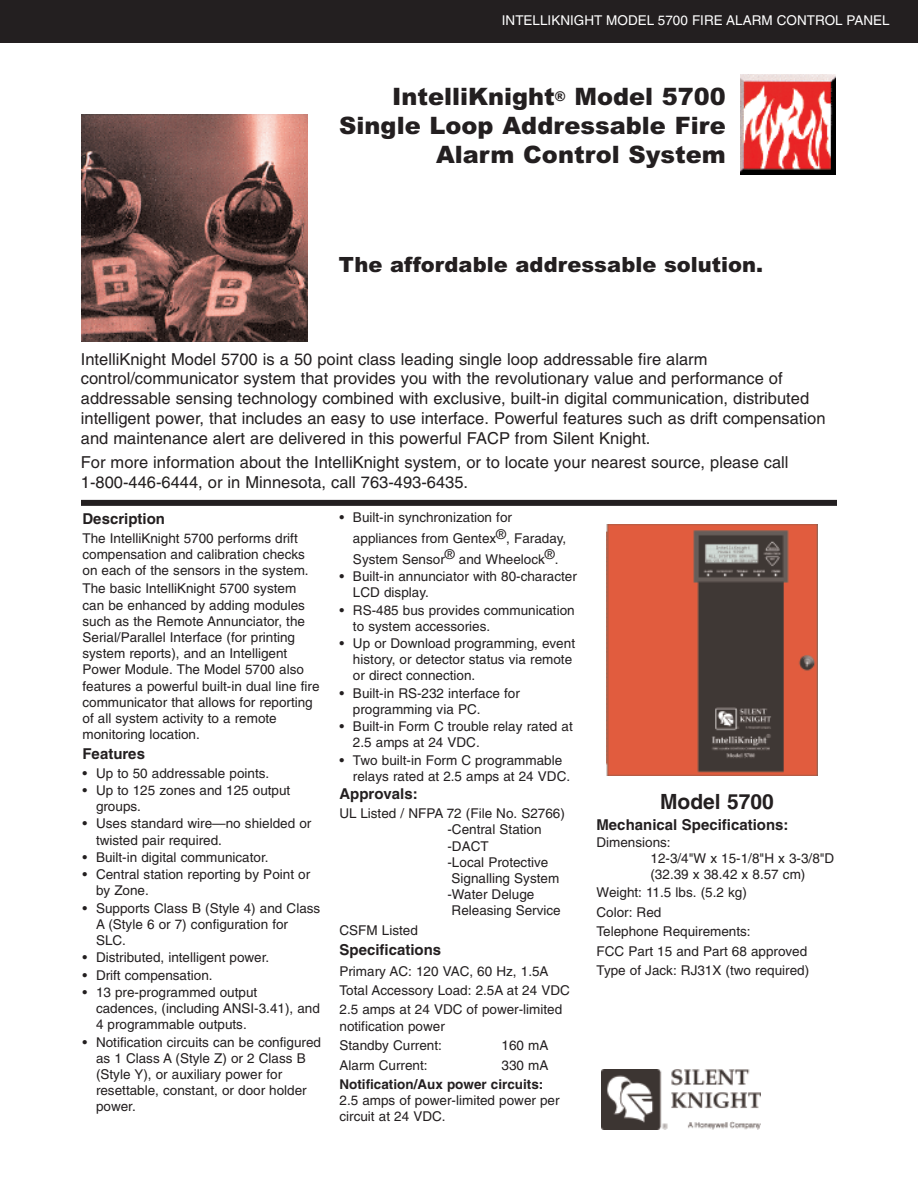
<style>
.page{position:relative;width:918px;height:1188px;background:#fff}
.page>*{position:absolute;margin:0;border:0;box-sizing:border-box;transform-origin:0 0}
.t1{font:900 24px/28.8px "Arial";color:#231f20;text-align:right}
.t2{font:900 21px "Arial";color:#231f20}
.t3{font:700 21px "Helvetica";color:#231f20}
.t4{font:16.5px/19.8px "Helvetica";color:#231f20}
.t5{font:700 15px "Helvetica";color:#231f20}
.t6{font:13.5px/16.2px "Helvetica";color:#231f20}
.t7{font:13.5px "Helvetica";color:#fff}
.t8{font:700 13.5px "Helvetica";color:#231f20}
</style>
<div class="page">
<img style="left:81px;top:115px;width:226px;height:227px">
<svg style="left:740px;top:74px;width:96px;height:1px"></svg>
<img style="left:740px;top:75px;width:96px;height:99px">
<img style="left:601px;top:1070px;width:160px;height:59px">
<div style="left:81px;top:500px;width:756px;height:6px;background:#231f20"></div>
<div style="left:0;top:0;width:918px;height:43px;background:#231f20"></div>
<img style="left:606px;top:525px;width:212px;height:251px">
<p class="t7" style="left:502px;top:15px;width:389px">INTELLIKNIGHT MODEL 5700 FIRE ALARM CONTROL PANEL</p>
<h1 class="t1" style="left:339px;top:83px;width:388px">IntelliKnight<sup>®</sup> Model 5700<br>Single Loop Addressable Fire<br>Alarm Control System</h1>
<h2 class="t2" style="left:339px;top:252px;width:426px">The affordable addressable solution.</h2>
<p class="t4" style="left:81px;top:350px;width:746px">IntelliKnight Model 5700 is a 50 point class leading single loop addressable fire alarm control/communicator system that provides you with the revolutionary value and performance of addressable sensing technology combined with exclusive, built-in digital communication, distributed intelligent power, that includes an easy to use interface. Powerful features such as drift compensation and maintenance alert are delivered in this powerful FACP from Silent Knight.</p>
<p class="t4" style="left:81px;top:454px;width:709px">For more information about the IntelliKnight system, or to locate your nearest source, please call<br>1-800-446-6444, or in Minnesota, call 763-493-6435.</p>
<p class="t5" style="left:82px;top:512px;width:84px">Description</p>
<p class="t6" style="left:82px;top:531px;width:228px">The IntelliKnight 5700 performs drift compensation and calibration checks on each of the sensors in the system.</p>
<p class="t6" style="left:82px;top:582px;width:239px">The basic IntelliKnight 5700 system can be enhanced by adding modules such as the Remote Annunciator, the Serial/Parallel Interface (for printing system reports), and an Intelligent Power Module. The Model 5700 also features a powerful built-in dual line fire communicator that allows for reporting of all system activity to a remote monitoring location.</p>
<p class="t5" style="left:82px;top:747px;width:64px">Features</p>
<p class="t6" style="left:82px;top:766px;width:188px">• Up to 50 addressable points.</p>
<p class="t6" style="left:96px;top:783px;width:196px;text-indent:-14px">• Up to 125 zones and 125 output groups.</p>
<p class="t6" style="left:96px;top:817px;width:217px;text-indent:-14px">• Uses standard wire—no shielded or twisted pair required.</p>
<p class="t6" style="left:82px;top:850px;width:188px">• Built-in digital communicator.</p>
<p class="t6" style="left:96px;top:868px;width:216px;text-indent:-14px">• Central station reporting by Point or by Zone.</p>
<p class="t6" style="left:96px;top:901px;width:226px;text-indent:-14px">• Supports Class B (Style 4) and Class<br>A (Style 6 or 7) configuration for<br>SLC.</p>
<p class="t6" style="left:82px;top:951px;width:188px">• Distributed, intelligent power.</p>
<p class="t6" style="left:82px;top:968px;width:132px">• Drift compensation.</p>
<p class="t6" style="left:96px;top:985px;width:225px;text-indent:-14px">• 13 pre-programmed output cadences, (including ANSI-3.41), and<br>4 programmable outputs.</p>
<p class="t6" style="left:96px;top:1035px;width:227px;text-indent:-14px">• Notification circuits can be configured as 1 Class A (Style Z) or 2 Class B (Style Y), or auxiliary power for resettable, constant, or door holder power.</p>
<p class="t6" style="left:353px;top:509px;width:215px;line-height:20.7px;text-indent:-13px">• Built-in synchronization for appliances from Gentex®, Faraday,<br>System Sensor® and Wheelock®.</p>
<p class="t6" style="left:353px;top:569px;width:225px;text-indent:-14px">• Built-in annunciator with 80-character<br>LCD display.</p>
<p class="t6" style="left:353px;top:603px;width:223px;text-indent:-14px">• RS-485 bus provides communication to system accessories.</p>
<p class="t6" style="left:353px;top:636px;width:224px;text-indent:-14px">• Up or Download programming, event history, or detector status via remote or direct connection.</p>
<p class="t6" style="left:353px;top:686px;width:168px;text-indent:-14px">• Built-in RS-232 interface for programming via PC.</p>
<p class="t6" style="left:353px;top:720px;width:221px;text-indent:-14px">• Built-in Form C trouble relay rated at<br>2.5 amps at 24 VDC.</p>
<p class="t6" style="left:353px;top:753px;width:219px;text-indent:-14px">• Two built-in Form C programmable relays rated at 2.5 amps at 24 VDC.</p>
<p class="t5" style="left:339px;top:788px;width:80px">Approvals:</p>
<p class="t6" style="left:339px;top:807px;width:227px">UL Listed / NFPA 72 (File No. S2766)</p>
<p class="t6" style="left:447px;top:823px;width:96px">-Central Station</p>
<p class="t6" style="left:447px;top:839px;width:43px">-DACT</p>
<p class="t6" style="left:447px;top:855px;width:102px">-Local Protective</p>
<p class="t6" style="left:452px;top:871px;width:109px">Signalling System</p>
<p class="t6" style="left:447px;top:888px;width:88px">-Water Deluge</p>
<p class="t6" style="left:452px;top:904px;width:111px">Releasing Service</p>
<p class="t6" style="left:339px;top:923px;width:80px">CSFM Listed</p>
<p class="t5" style="left:339px;top:944px;width:103px">Specifications</p>
<p class="t6" style="left:339px;top:962px;width:232px;line-height:19.5px">Primary AC: 120 VAC, 60 Hz, 1.5A<br>Total Accessory Load: 2.5A at 24 VDC<br>2.5 amps at 24 VDC of power-limited</p>
<p class="t6" style="left:339px;top:1017px;width:107px;line-height:19.5px">notification power<br>Standby Current:</p>
<p class="t6" style="left:502px;top:1039px;width:48px">160 mA</p>
<p class="t6" style="left:339px;top:1058px;width:90px">Alarm Current:</p>
<p class="t6" style="left:502px;top:1058px;width:48px">330 mA</p>
<p class="t8" style="left:339px;top:1079px;width:205px">Notification/Aux power circuits:</p>
<p class="t6" style="left:339px;top:1094px;width:222px">2.5 amps of power-limited power per circuit at 24 VDC.</p>
<h2 class="t3" style="left:660px;top:793px;width:115px">Model 5700</h2>
<p class="t5" style="left:597px;top:818px;width:194px">Mechanical Specifications:</p>
<p class="t6" style="left:651px;top:835px;width:185px;text-indent:-54px">Dimensions:<br>12-3/4"W x 15-1/8"H x 3-3/8"D (32.39 x 38.42 x 8.57 cm)</p>
<p class="t6" style="left:597px;top:884px;width:214px;line-height:19.5px">Weight: 11.5 lbs. (5.2 kg)<br>Color: Red<br>Telephone Requirements:<br>FCC Part 15 and Part 68 approved<br>Type of Jack: RJ31X (two required)</p>
</div>
